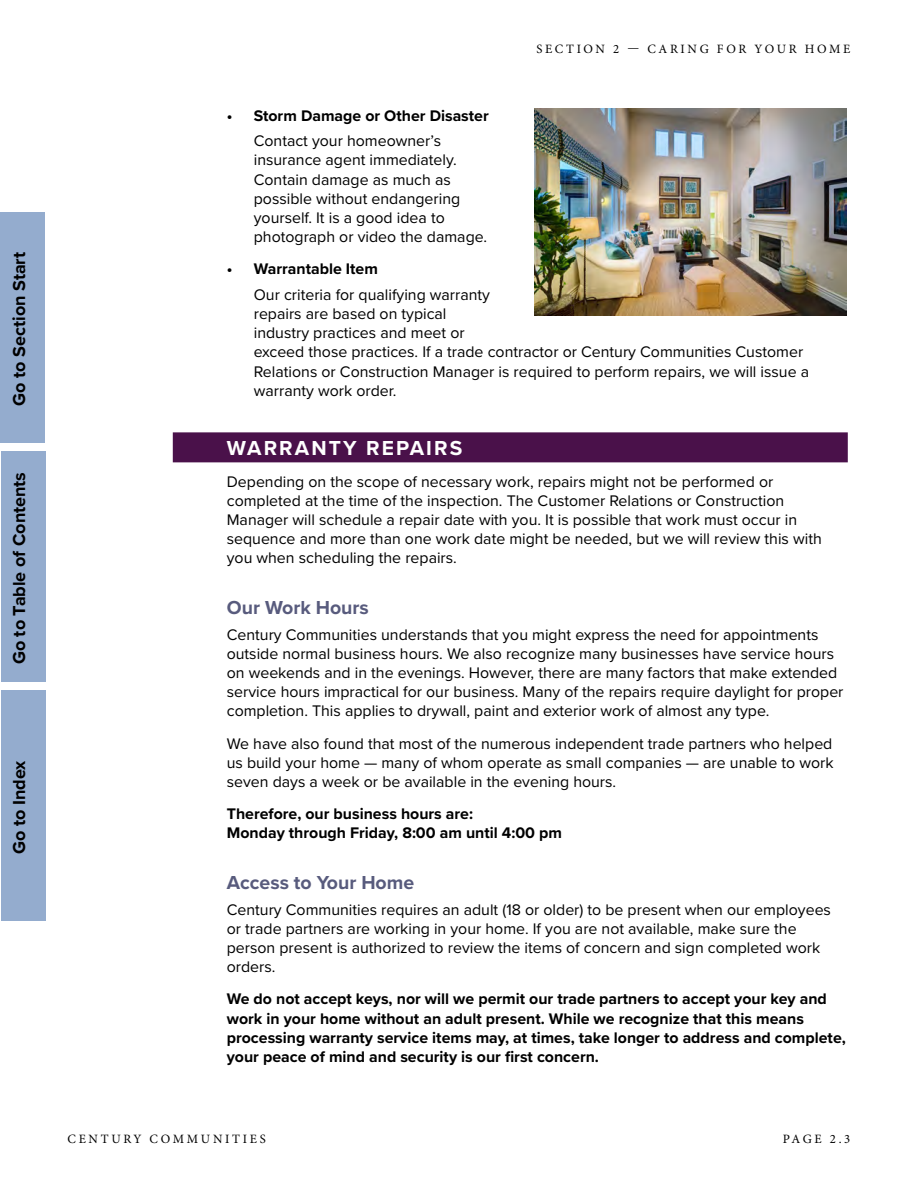
<style>
.page{position:relative;width:918px;height:1188px;background:#fff}
.page>*{position:absolute;margin:0;border:0;box-sizing:border-box;transform-origin:0 0}
.t1{font:700 21px "Proxima Nova";letter-spacing:.1em;color:#fff}
.t2{font:700 19.5px "Proxima Nova";color:#585b7d}
.t3{font:700 18px "Proxima Nova";color:#000}
.t4{font:15.9px/19px "Proxima Nova";color:#000}
.t5{font:700 15.9px/19px "Proxima Nova";color:#000}
.t6{font:12.75px "Minion Pro";letter-spacing:.21em;color:#000}
</style>
<div class="page">
<div style="left:1px;top:690px;width:44px;height:231px;background:#94acce"></div>
<div style="left:0;top:212px;width:45px;height:231px;background:#94acce"></div>
<div style="left:1px;top:451px;width:44px;height:231px;background:#94acce"></div>
<div style="left:173px;top:432px;width:675px;height:30px;background:#4a114a"></div>
<img style="left:535px;top:108px;width:312px;height:208px">
<p class="t3" style="left:6px;top:406px;width:155px;rotate:-90deg">Go to Section Start</p>
<p class="t3" style="left:6px;top:664px;width:194px;rotate:-90deg">Go to Table of Contents</p>
<p class="t3" style="left:6px;top:854px;width:95px;rotate:-90deg">Go to Index</p>
<p class="t6" style="left:537px;top:40px;width:315px">SECTION 2 — CARING FOR YOUR HOME</p>
<p class="t5" style="left:227px;top:105px;width:264px">• Storm Damage or Other Disaster</p>
<p class="t4" style="left:254px;top:131px;width:235px">Contact your homeowner’s insurance agent immediately.<br>Contain damage as much as possible without endangering yourself. It is a good idea to photograph or video the damage.</p>
<p class="t5" style="left:227px;top:259px;width:153px">• Warrantable Item</p>
<p class="t4" style="left:254px;top:285px;width:557px">Our criteria for qualifying warranty<br>repairs are based on typical<br>industry practices and meet or<br>exceed those practices. If a trade contractor or Century Communities Customer Relations or Construction Manager is required to perform repairs, we will issue a warranty work order.</p>
<h1 class="t1" style="left:227px;top:432px;width:237px">WARRANTY REPAIRS</h1>
<p class="t4" style="left:227px;top:472px;width:597px">Depending on the scope of necessary work, repairs might not be performed or completed at the time of the inspection. The Customer Relations or Construction Manager will schedule a repair date with you. It is possible that work must occur in sequence and more than one work date might be needed, but we will review this with you when scheduling the repairs.</p>
<p class="t2" style="left:227px;top:593px;width:144px">Our Work Hours</p>
<p class="t4" style="left:227px;top:624px;width:618px">Century Communities understands that you might express the need for appointments outside normal business hours. We also recognize many businesses have service hours on weekends and in the evenings. However, there are many factors that make extended service hours impractical for our business. Many of the repairs require daylight for proper completion. This applies to drywall, paint and exterior work of almost any type.</p>
<p class="t4" style="left:227px;top:733px;width:608px;text-align:justify">We have also found that most of the numerous independent trade partners who helped us build your home — many of whom operate as small companies — are unable to work seven days a week or be available in the evening hours.</p>
<p class="t5" style="left:227px;top:804px;width:337px">Therefore, our business hours are:<br>Monday through Friday, 8:00 am until 4:00 pm</p>
<p class="t2" style="left:227px;top:868px;width:189px">Access to Your Home</p>
<p class="t4" style="left:227px;top:899px;width:606px">Century Communities requires an adult (18 or older) to be present when our employees or trade partners are working in your home. If you are not available, make sure the person present is authorized to review the items of concern and sign completed work orders.</p>
<p class="t5" style="left:227px;top:989px;width:621px">We do not accept keys, nor will we permit our trade partners to accept your key and work in your home without an adult present. While we recognize that this means processing warranty service items may, at times, take longer to address and complete, your peace of mind and security is our first concern.</p>
<p class="t6" style="left:68px;top:1131px;width:200px">CENTURY COMMUNITIES</p>
<p class="t6" style="left:783px;top:1131px;width:69px">PAGE 2.3</p>
</div>
